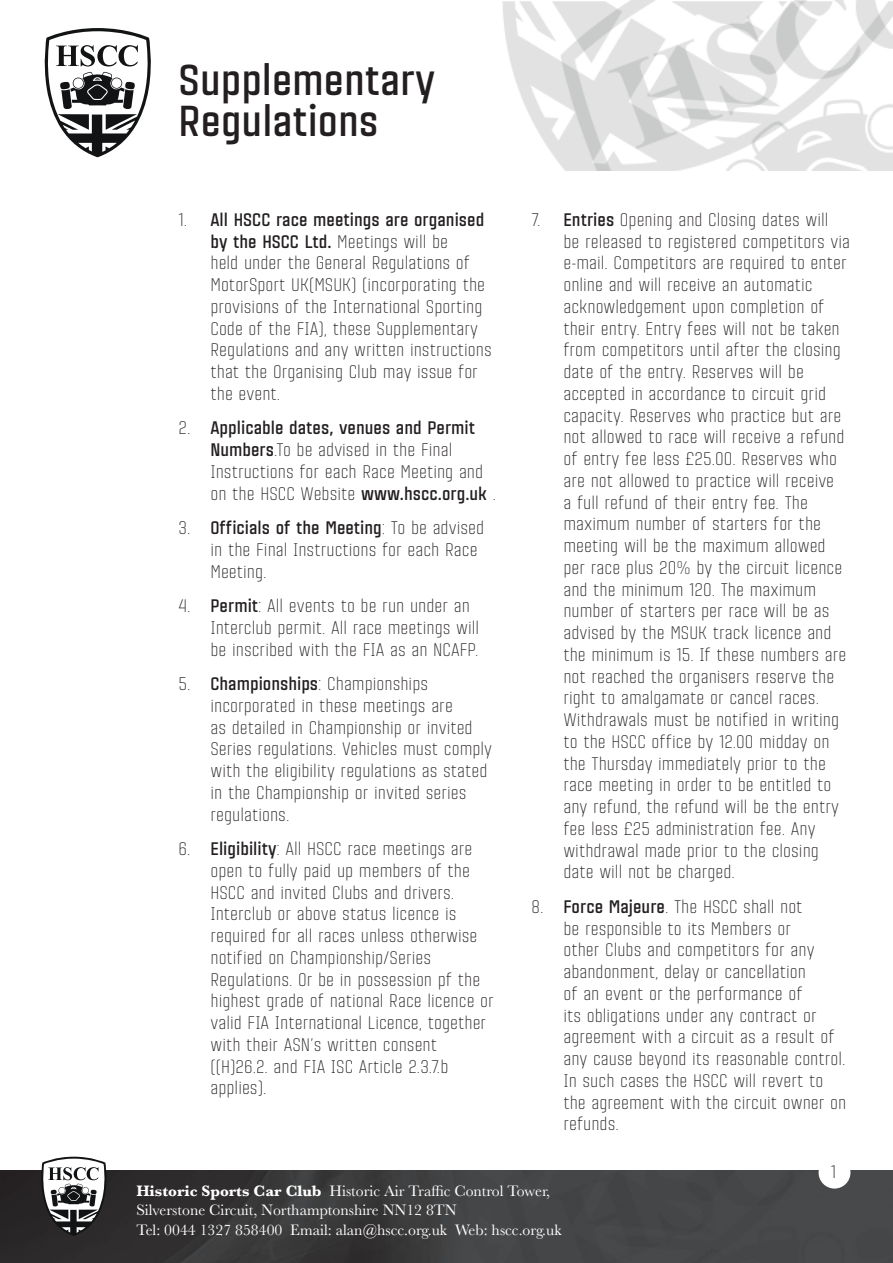
<style>
.page{position:relative;width:893px;height:1263px;background:#fff}
.page>*{position:absolute;margin:0;border:0;box-sizing:border-box;transform-origin:0 0}
.t1{font:700 42px/40.5px "Citadina";color:#231f20}
.t2{font:300 17.7px/21.8px "Citadina";color:#231f20}
.t3{font:15.75px/19.4px "Baskerville";color:#fff}
.s1{font-weight:700}
</style>
<div class="page">
<img style="left:97px;top:0;width:796px;height:170px">
<svg style="left:44px;top:28px;width:109px;height:129px"></svg>
<img style="left:0;top:1170px;width:892px;height:93px">
<svg style="left:40px;top:1157px;width:68px;height:79px"></svg>
<div style="left:819px;top:1157px;width:31px;height:31px;background:#fff;border-radius:50%"></div>
<h1 class="t1" style="left:179px;top:58px;width:258px">Supplementary<br>Regulations</h1>
<p class="t2" style="left:210px;top:208px;width:283px;text-indent:-32px">1. <span class="s1">All HSCC race meetings are organised by the HSCC Ltd.</span> Meetings will be<br>held under the General Regulations of MotorSport UK(MSUK) (incorporating the provisions of the International Sporting Code of the FIA), these Supplementary Regulations and any written instructions that the Organising Club may issue for the event.</p>
<p class="t2" style="left:210px;top:416px;width:287px;text-indent:-32px">2. <span class="s1">Applicable dates, venues and Permit Numbers</span>.To be advised in the Final Instructions for each Race Meeting and on the HSCC Website <span class="s1">www.hscc.org.uk</span> .</p>
<p class="t2" style="left:210px;top:516px;width:275px;text-indent:-32px">3. <span class="s1">Officials of the Meeting</span>: To be advised in the Final Instructions for each Race<br>Meeting.</p>
<p class="t2" style="left:210px;top:594px;width:270px;text-indent:-32px">4. <span class="s1">Permit</span>: All events to be run under an<br>Interclub permit. All race meetings will be inscribed with the FIA as an NCAFP.</p>
<p class="t2" style="left:210px;top:672px;width:283px;text-indent:-32px">5. <span class="s1">Championships</span>: Championships incorporated in these meetings are<br>as detailed in Championship or invited Series regulations. Vehicles must comply with the eligibility regulations as stated in the Championship or invited series regulations.</p>
<p class="t2" style="left:210px;top:837px;width:285px;text-indent:-32px">6. <span class="s1">Eligibility</span>: All HSCC race meetings are open to fully paid up members of the HSCC and invited Clubs and drivers.<br>Interclub or above status licence is required for all races unless otherwise notified on Championship/Series Regulations. Or be in possession pf the highest grade of national Race licence or valid FIA International Licence, together with their ASN’s written consent ((H)26.2. and FIA ISC Article 2.3.7.b applies).</p>
<p class="t2" style="left:563px;top:208px;width:288px;text-indent:-32px">7. <span class="s1">Entries</span> Opening and Closing dates will<br>be released to registered competitors via e-mail. Competitors are required to enter online and will receive an automatic acknowledgement upon completion of their entry. Entry fees will not be taken from competitors until after the closing date of the entry. Reserves will be accepted in accordance to circuit grid capacity. Reserves who practice but are not allowed to race will receive a refund of entry fee less £25.00. Reserves who are not allowed to practice will receive<br>a full refund of their entry fee. The maximum number of starters for the meeting will be the maximum allowed per race plus 20% by the circuit licence and the minimum 120. The maximum number of starters per race will be as advised by the MSUK track licence and the minimum is 15. If these numbers are not reached the organisers reserve the right to amalgamate or cancel races.<br>Withdrawals must be notified in writing to the HSCC office by 12.00 midday on the Thursday immediately prior to the race meeting in order to be entitled to any refund, the refund will be the entry fee less £25 administration fee. Any withdrawal made prior to the closing date will not be charged.</p>
<p class="t2" style="left:563px;top:895px;width:284px;text-indent:-32px">8. <span class="s1">Force Majeure</span>. The HSCC shall not<br>be responsible to its Members or<br>other Clubs and competitors for any abandonment, delay or cancellation<br>of an event or the performance of<br>its obligations under any contract or agreement with a circuit as a result of any cause beyond its reasonable control.<br>In such cases the HSCC will revert to the agreement with the circuit owner on refunds.</p>
<p class="t2" style="left:831px;top:1160px;width:7px">1</p>
<p class="t3" style="left:136px;top:1182px;width:427px"><span class="s1">Historic Sports Car Club</span> Historic Air Traffic Control Tower,<br>Silverstone Circuit, Northamptonshire NN12 8TN<br>Tel: 0044 1327 858400 Email: alan@hscc.org.uk Web: hscc.org.uk</p>
</div>
